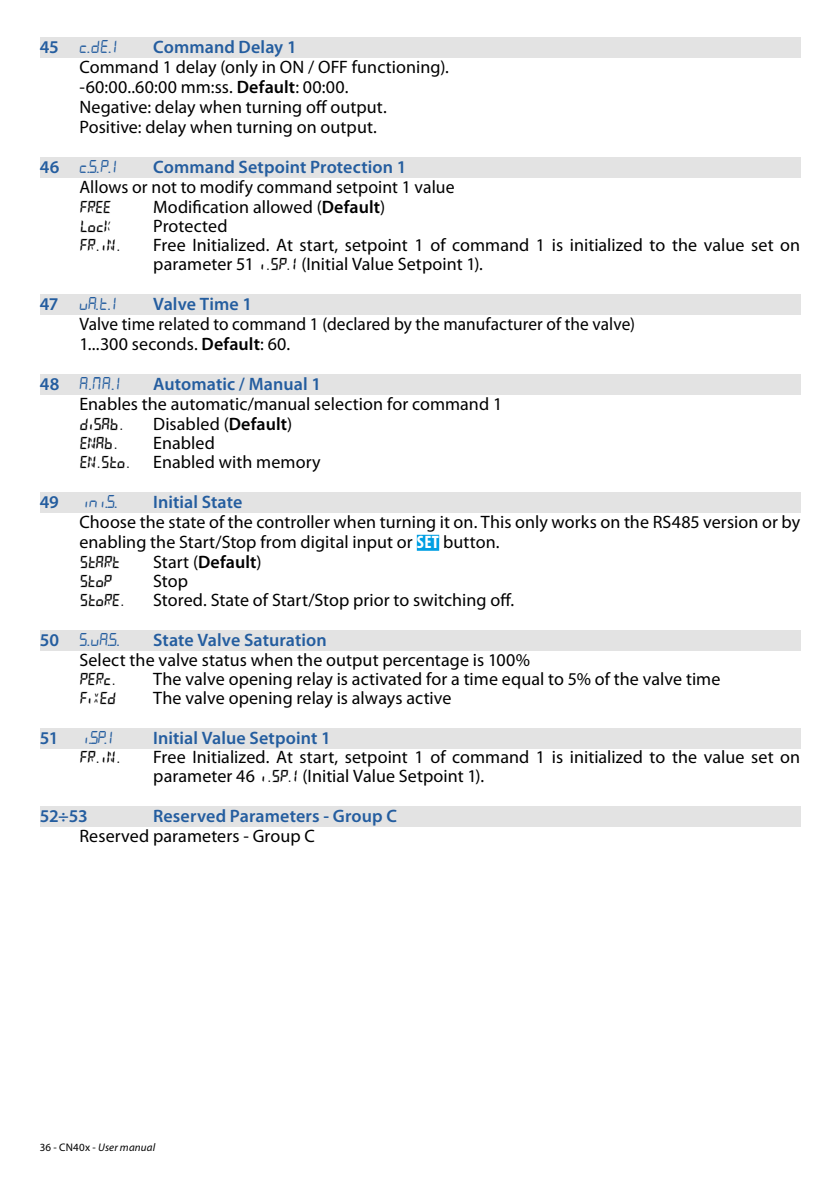
<style>
.page{position:relative;width:840px;height:1191px;background:#fff}
.page>*{position:absolute;margin:0;border:0;box-sizing:border-box;transform-origin:0 0}
.t1{font:18px/20px "Myriad Pro";letter-spacing:.005em;color:#000}
.t2{font:600 18px "Myriad Pro";letter-spacing:.005em;color:#245d9f}
.t3{font:18px/20px "Myriad Pro";letter-spacing:.005em;color:#000;scale:.96 1}
.t4{font:18px "Pix 7 Segs";letter-spacing:-.02em;color:#245d9f;scale:.95 1}
.t5{font:17px "Pixsys 11 Segs";letter-spacing:-.09em;color:#000}
.t6{font:italic 11px "Myriad Pro";letter-spacing:.015em;color:#000}
.s1{font-family:"Myriad Pro";font-weight:600}
.s2{font-weight:600}
.s3{font-family:"Pixsys 11 Segs";font-size:17px}
.s4{font-weight:700;font-stretch:condensed;color:#fff}
.s5{font-style:normal}
</style>
<div class="page">
<div style="left:40px;top:37px;width:759px;height:21px;background:#e3e3e3"></div>
<div style="left:40px;top:157px;width:759px;height:21px;background:#e3e3e3"></div>
<div style="left:40px;top:294px;width:759px;height:21px;background:#e3e3e3"></div>
<div style="left:40px;top:374px;width:759px;height:21px;background:#e3e3e3"></div>
<div style="left:40px;top:492px;width:759px;height:21px;background:#e3e3e3"></div>
<div style="left:416px;top:535px;width:23px;height:16px;background:#009fe3"></div>
<div style="left:40px;top:630px;width:759px;height:21px;background:#e3e3e3"></div>
<div style="left:40px;top:728px;width:759px;height:21px;background:#e3e3e3"></div>
<div style="left:40px;top:806px;width:759px;height:21px;background:#e3e3e3"></div>
<p class="t4" style="left:40px;top:36px;width:83px"><span class="s1">45</span> c.de.1</p>
<p class="t2" style="left:153px;top:37px;width:145px">Command Delay 1</p>
<p class="t1" style="left:79px;top:58px;width:371px">Command 1 delay (only in ON / OFF functioning). -60:00..60:00 mm:ss. <span class="s2">Default</span>: 00:00.<br>Negative: delay when turning off output.<br>Positive: delay when turning on output.</p>
<p class="t4" style="left:40px;top:156px;width:83px"><span class="s1">46</span> c.S.p.1</p>
<p class="t2" style="left:153px;top:157px;width:254px">Command Setpoint Protection 1</p>
<p class="t1" style="left:79px;top:178px;width:376px">Allows or not to modify command setpoint 1 value</p>
<p class="t5" style="left:79px;top:197px;width:34px">FREE</p>
<p class="t1" style="left:153px;top:198px;width:233px">Modification allowed (<span class="s2">Default</span>)</p>
<p class="t5" style="left:79px;top:216px;width:34px">LOCK</p>
<p class="t1" style="left:153px;top:217px;width:76px">Protected</p>
<p class="t5" style="left:79px;top:235px;width:45px">FR.IN.</p>
<p class="t1" style="left:153px;top:236px;width:648px;line-height:19px">Free Initialized. At start, setpoint 1 of command 1 is initialized to the value set on parameter 51 <span class="s3">I.SP.1</span> (Initial Value Setpoint 1).</p>
<p class="t4" style="left:40px;top:293px;width:82px"><span class="s1">47</span> vA.t.1</p>
<p class="t2" style="left:153px;top:294px;width:100px">Valve Time 1</p>
<p class="t3" style="left:79px;top:315px;width:579px">Valve time related to command 1 (declared by the manufacturer of the valve)<br>1...300 seconds. <span class="s2">Default</span>: 60.</p>
<p class="t4" style="left:40px;top:373px;width:86px"><span class="s1">48</span> a.ma.1</p>
<p class="t2" style="left:153px;top:374px;width:169px">Automatic / Manual 1</p>
<p class="t1" style="left:79px;top:395px;width:424px">Enables the automatic/manual selection for command 1</p>
<p class="t5" style="left:79px;top:414px;width:48px">DISAB.</p>
<p class="t1" style="left:153px;top:415px;width:140px">Disabled (<span class="s2">Default</span>)</p>
<p class="t5" style="left:79px;top:433px;width:42px">ENAB.</p>
<p class="t1" style="left:79px;top:434px;width:243px;line-height:19px;text-indent:74px">Enabled<br><span class="s3">EN.STO.</span> Enabled with memory</p>
<p class="t4" style="left:40px;top:491px;width:84px"><span class="s1">49</span> ini.S.</p>
<p class="t2" style="left:153px;top:492px;width:91px">Initial State</p>
<p class="t1" style="left:79px;top:513px;width:721px">Choose the state of the controller when turning it on. This only works on the RS485 version or by enabling the Start/Stop from digital input or <span class="s4">SET</span> button.</p>
<p class="t5" style="left:79px;top:552px;width:43px">START</p>
<p class="t1" style="left:153px;top:553px;width:110px">Start (<span class="s2">Default</span>)</p>
<p class="t5" style="left:79px;top:571px;width:35px">STOP</p>
<p class="t1" style="left:153px;top:572px;width:36px">Stop</p>
<p class="t5" style="left:79px;top:590px;width:49px">STORE.</p>
<p class="t1" style="left:153px;top:591px;width:362px">Stored. State of Start/Stop prior to switching off.</p>
<p class="t4" style="left:40px;top:629px;width:86px"><span class="s1">50</span> S.vA.S.</p>
<p class="t2" style="left:153px;top:630px;width:175px">State Valve Saturation</p>
<p class="t1" style="left:79px;top:651px;width:452px">Select the valve status when the output percentage is 100%</p>
<p class="t5" style="left:79px;top:669px;width:40px">PERC.</p>
<p class="t1" style="left:153px;top:670px;width:568px">The valve opening relay is activated for a time equal to 5% of the valve time</p>
<p class="t5" style="left:79px;top:688px;width:38px">FIXED</p>
<p class="t1" style="left:153px;top:689px;width:299px">The valve opening relay is always active</p>
<p class="t4" style="left:40px;top:727px;width:78px"><span class="s1">51</span> i.SP.1</p>
<p class="t2" style="left:153px;top:728px;width:179px">Initial Value Setpoint 1</p>
<p class="t5" style="left:79px;top:747px;width:45px">FR.IN.</p>
<p class="t1" style="left:153px;top:748px;width:648px;line-height:19px">Free Initialized. At start, setpoint 1 of command 1 is initialized to the value set on parameter 46 <span class="s3">I.SP.1</span> (Initial Value Setpoint 1).</p>
<p class="t2" style="left:40px;top:806px;width:49px">52÷53</p>
<p class="t2" style="left:153px;top:806px;width:245px">Reserved Parameters - Group C</p>
<p class="t1" style="left:79px;top:827px;width:237px">Reserved parameters - Group C</p>
<p class="t6" style="left:40px;top:1141px;width:117px"><span class="s5">36 - CN40x -</span> User manual</p>
</div>
